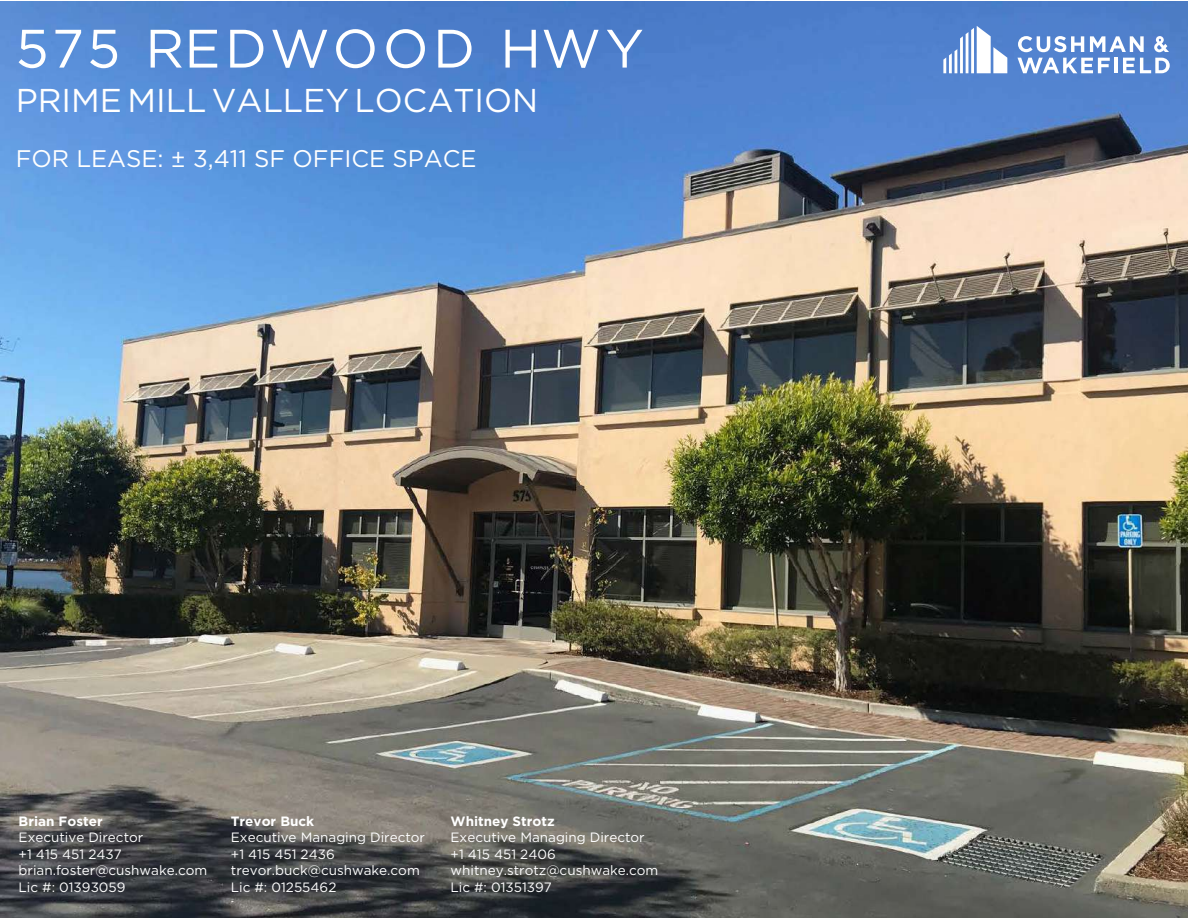
<style>
.page{position:relative;width:1188px;height:918px;background:#fff}
.page>*{position:absolute;margin:0;border:0;box-sizing:border-box;transform-origin:0 0}
.t1{font:54px "Gotham";letter-spacing:.06em;color:#fff}
.t2{font:33px "Gotham";color:#fff}
.t3{font:24px "Gotham";color:#fff}
.t4{font:13.5px/16.5px "Gotham";color:#fff}
.t5{font:700 13.5px "Gotham";color:#fff}
</style>
<div class="page">
<img style="left:0;top:1px;width:1188px;height:917px">
<svg style="left:943px;top:26px;width:64px;height:47px"></svg>
<hr style="left:1114px;top:58px;width:4px;height:15px;background:#fff">
<svg style="left:1123px;top:58px;width:47px;height:15px"></svg>
<svg style="left:1018px;top:36px;width:66px;height:16px"></svg>
<svg style="left:1090px;top:36px;width:54px;height:16px"></svg>
<svg style="left:1017px;top:58px;width:93px;height:15px"></svg>
<svg style="left:1154px;top:36px;width:15px;height:16px"></svg>
<h1 class="t1" style="left:16px;top:14px;width:630px">575 REDWOOD HWY</h1>
<h2 class="t2" style="left:16px;top:79px;width:524px">PRIME MILL VALLEY LOCATION</h2>
<h3 class="t3" style="left:16px;top:143px;width:463px">FOR LEASE: ± 3,411 SF OFFICE SPACE</h3>
<p class="t5" style="left:19px;top:812px;width:86px">Brian Foster</p>
<p class="t4" style="left:19px;top:829px;width:190px">Executive Director<br>+1 415 451 2437 brian.foster@cushwake.com<br>Lic #: 01393059</p>
<p class="t5" style="left:231px;top:812px;width:85px">Trevor Buck</p>
<p class="t4" style="left:231px;top:829px;width:196px">Executive Managing Director +1 415 451 2436 trevor.buck@cushwake.com<br>Lic #: 01255462</p>
<p class="t5" style="left:451px;top:812px;width:106px">Whitney Strotz</p>
<p class="t4" style="left:451px;top:829px;width:209px">Executive Managing Director +1 415 451 2406 whitney.strotz@cushwake.com<br>Lic #: 01351397</p>
</div>
